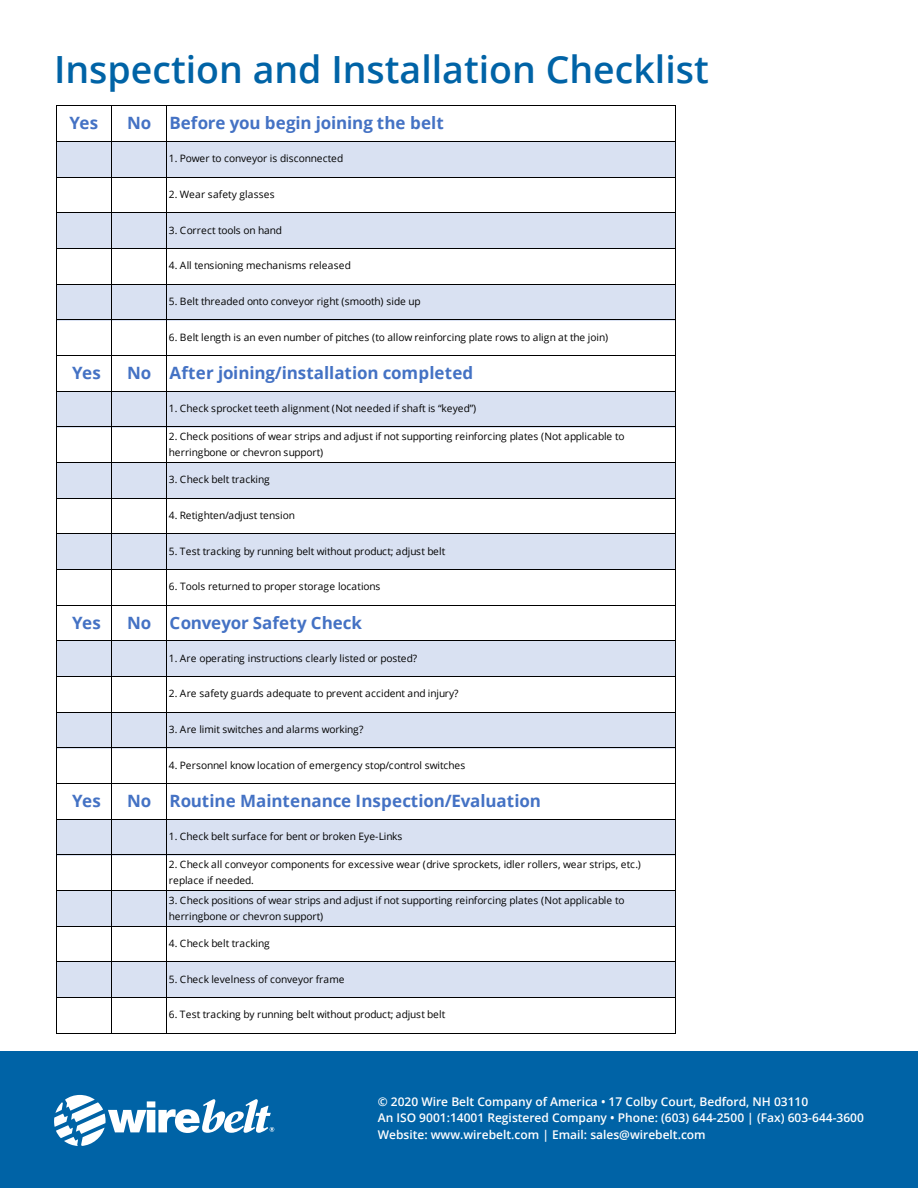
<style>
.page{position:relative;width:918px;height:1188px;background:#fff}
.page>*{position:absolute;margin:0;border:0;box-sizing:border-box;transform-origin:0 0}
.t1{font:600 37.5px "Open Sans";color:#0063a6}
.t2{font:700 16.95px "Open Sans";letter-spacing:-.005em;color:#4472c4}
.t3{font:600 12px/16.5px "Open Sans";color:#fff}
.t4{font:10.2px/16.2px "Open Sans";color:#000}
.t5{font:10.2px "Open Sans";letter-spacing:-.02em;color:#000}
.t6{font:10.2px "Open Sans";letter-spacing:.025em;color:#000}
</style>
<div class="page">
<div style="left:0;top:1052px;width:918px;height:136px;background:#0063a6"></div>
<svg style="left:54px;top:1095px;width:220px;height:51px"></svg>
<div style="left:57px;top:141px;width:619px;height:37px;background:#d9e1f2"></div>
<div style="left:57px;top:213px;width:619px;height:36px;background:#d9e1f2"></div>
<div style="left:57px;top:284px;width:619px;height:36px;background:#d9e1f2"></div>
<div style="left:57px;top:391px;width:619px;height:36px;background:#d9e1f2"></div>
<div style="left:57px;top:462px;width:619px;height:37px;background:#d9e1f2"></div>
<div style="left:57px;top:534px;width:619px;height:36px;background:#d9e1f2"></div>
<div style="left:57px;top:641px;width:619px;height:36px;background:#d9e1f2"></div>
<div style="left:57px;top:712px;width:619px;height:36px;background:#d9e1f2"></div>
<div style="left:57px;top:819px;width:619px;height:36px;background:#d9e1f2"></div>
<div style="left:57px;top:890px;width:619px;height:37px;background:#d9e1f2"></div>
<div style="left:57px;top:962px;width:619px;height:36px;background:#d9e1f2"></div>
<hr style="left:56px;top:106px;width:1px;height:928px;background:#000">
<hr style="left:111px;top:106px;width:1px;height:928px;background:#000">
<hr style="left:166px;top:106px;width:1px;height:928px;background:#000">
<hr style="left:675px;top:106px;width:1px;height:928px;background:#000">
<hr style="left:57px;top:106px;width:619px;height:1px;background:#000">
<hr style="left:57px;top:141px;width:619px;height:1px;background:#000">
<hr style="left:57px;top:177px;width:619px;height:1px;background:#000">
<hr style="left:57px;top:213px;width:619px;height:1px;background:#000">
<hr style="left:57px;top:248px;width:619px;height:1px;background:#000">
<hr style="left:57px;top:284px;width:619px;height:1px;background:#000">
<hr style="left:57px;top:320px;width:619px;height:1px;background:#000">
<hr style="left:57px;top:355px;width:619px;height:1px;background:#000">
<hr style="left:57px;top:391px;width:619px;height:1px;background:#000">
<hr style="left:57px;top:427px;width:619px;height:1px;background:#000">
<hr style="left:57px;top:462px;width:619px;height:1px;background:#000">
<hr style="left:57px;top:498px;width:619px;height:1px;background:#000">
<hr style="left:57px;top:534px;width:619px;height:1px;background:#000">
<hr style="left:57px;top:569px;width:619px;height:1px;background:#000">
<hr style="left:57px;top:605px;width:619px;height:1px;background:#000">
<hr style="left:57px;top:641px;width:619px;height:1px;background:#000">
<hr style="left:57px;top:676px;width:619px;height:1px;background:#000">
<hr style="left:57px;top:712px;width:619px;height:1px;background:#000">
<hr style="left:57px;top:748px;width:619px;height:1px;background:#000">
<hr style="left:57px;top:783px;width:619px;height:1px;background:#000">
<hr style="left:57px;top:819px;width:619px;height:1px;background:#000">
<hr style="left:57px;top:855px;width:619px;height:1px;background:#000">
<hr style="left:57px;top:890px;width:619px;height:1px;background:#000">
<hr style="left:57px;top:926px;width:619px;height:1px;background:#000">
<hr style="left:57px;top:962px;width:619px;height:1px;background:#000">
<hr style="left:57px;top:997px;width:619px;height:1px;background:#000">
<hr style="left:57px;top:1033px;width:619px;height:1px;background:#000">
<h1 class="t1" style="left:54px;top:43px;width:656px">Inspection and Installation Checklist</h1>
<h2 class="t2" style="left:69px;top:111px;width:30px">Yes</h2>
<h2 class="t2" style="left:127px;top:111px;width:318px">No Before you begin joining the belt</h2>
<p class="t4" style="left:169px;top:150px;width:176px">1. Power to conveyor is disconnected</p>
<p class="t6" style="left:169px;top:187px;width:107px">2. Wear safety glasses</p>
<p class="t4" style="left:169px;top:222px;width:115px">3. Correct tools on hand</p>
<p class="t4" style="left:169px;top:257px;width:184px">4. All tensioning mechanisms released</p>
<p class="t4" style="left:169px;top:293px;width:253px">5. Belt threaded onto conveyor right (smooth) side up</p>
<p class="t4" style="left:169px;top:329px;width:441px">6. Belt length is an even number of pitches (to allow reinforcing plate rows to align at the join)</p>
<h2 class="t2" style="left:72px;top:361px;width:30px">Yes</h2>
<h2 class="t2" style="left:127px;top:361px;width:348px">No After joining/installation completed</h2>
<p class="t4" style="left:169px;top:400px;width:309px">1. Check sprocket teeth alignment (Not needed if shaft is “keyed”)</p>
<p class="t4" style="left:169px;top:428px;width:457px">2. Check positions of wear strips and adjust if not supporting reinforcing plates (Not applicable to herringbone or chevron support)</p>
<p class="t4" style="left:169px;top:471px;width:102px">3. Check belt tracking</p>
<p class="t4" style="left:169px;top:507px;width:128px">4. Retighten/adjust tension</p>
<p class="t5" style="left:169px;top:544px;width:278px">5. Test tracking by running belt without product; adjust belt</p>
<p class="t4" style="left:169px;top:578px;width:213px">6. Tools returned to proper storage locations</p>
<h2 class="t2" style="left:72px;top:611px;width:30px">Yes</h2>
<h2 class="t2" style="left:127px;top:611px;width:236px">No Conveyor Safety Check</h2>
<p class="t4" style="left:169px;top:650px;width:250px">1. Are operating instructions clearly listed or posted?</p>
<p class="t4" style="left:169px;top:685px;width:291px">2. Are safety guards adequate to prevent accident and injury?</p>
<p class="t4" style="left:169px;top:721px;width:196px">3. Are limit switches and alarms working?</p>
<p class="t4" style="left:169px;top:757px;width:298px">4. Personnel know location of emergency stop/control switches</p>
<h2 class="t2" style="left:72px;top:789px;width:30px">Yes</h2>
<h2 class="t2" style="left:127px;top:789px;width:415px">No Routine Maintenance Inspection/Evaluation</h2>
<p class="t4" style="left:169px;top:828px;width:235px">1. Check belt surface for bent or broken Eye-Links</p>
<p class="t4" style="left:169px;top:856px;width:474px">2. Check all conveyor components for excessive wear (drive sprockets, idler rollers, wear strips, etc.) replace if needed.</p>
<p class="t4" style="left:169px;top:892px;width:457px">3. Check positions of wear strips and adjust if not supporting reinforcing plates (Not applicable to herringbone or chevron support)</p>
<p class="t4" style="left:169px;top:935px;width:102px">4. Check belt tracking</p>
<p class="t4" style="left:169px;top:971px;width:177px">5. Check levelness of conveyor frame</p>
<p class="t5" style="left:169px;top:1008px;width:278px">6. Test tracking by running belt without product; adjust belt</p>
<p class="t3" style="left:378px;top:1093px;width:488px">© 2020 Wire Belt Company of America • 17 Colby Court, Bedford, NH 03110<br>An ISO 9001:14001 Registered Company • Phone: (603) 644-2500 | (Fax) 603-644-3600<br>Website: www.wirebelt.com | Email: sales@wirebelt.com</p>
</div>
